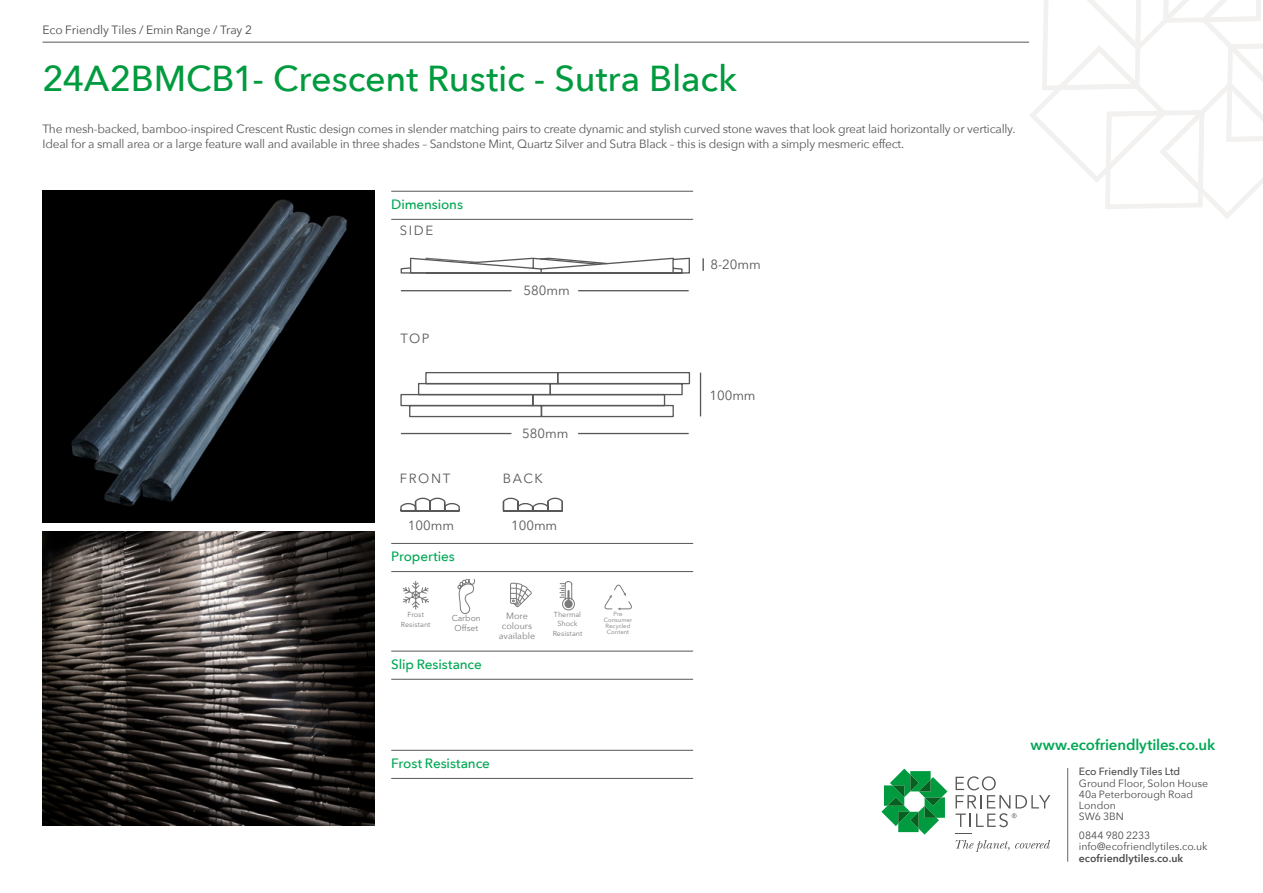
<style>
.page{position:relative;width:1263px;height:893px;background:#fff}
.page>*{position:absolute;margin:0;border:0;box-sizing:border-box;transform-origin:0 0}
.t1{font:500 36px "Avenir Next";letter-spacing:-.005em;color:#009b3e}
.t2{font:600 15px "Avenir Next";letter-spacing:-.01em;color:#00a754}
.t3{font:500 13.5px "Avenir Next";letter-spacing:-.01em;color:#00a754}
.t4{font:13.2px "Avenir Next";color:#575756}
.t5{font:12px/15px "Avenir Next";letter-spacing:-.02em;color:#575756}
.t6{font:12px "Avenir Next";letter-spacing:-.005em;color:#4a4a49}
.t7{font:10.5px/11.2px "Avenir Next";color:#4a4a49}
.t8{font:600 10.5px "Avenir Next";letter-spacing:.005em;color:#4a4a49}
.t9{font:500 10.5px "Avenir Next";color:#4a4a49}
.t10{font:9px/9.8px "Avenir Next";color:#7c7b7b;text-align:center}
.t11{font:8.55px/10.2px "Avenir Next";color:#7c7b7b;text-align:center}
.t12{font:7.2px/9.8px "Avenir Next";color:#7c7b7b;text-align:center}
.t13{font:6px/6px "Avenir Next";color:#7c7b7b;text-align:center}
</style>
<div class="page">
<svg style="left:881px;top:769px;width:66px;height:66px"></svg>
<svg style="left:955px;top:840px;width:95px;height:12px"></svg>
<svg style="left:955px;top:833px;width:17px;height:1px"></svg>
<svg style="left:955px;top:776px;width:95px;height:51px"></svg>
<hr style="left:1067px;top:768px;width:1px;height:94px;background:#4a4a49">
<svg style="left:1029px;top:0;width:234px;height:219px"></svg>
<svg style="left:702px;top:258px;width:2px;height:13px"></svg>
<hr style="left:700px;top:373px;width:1px;height:43px;background:#595858">
<hr style="left:578px;top:433px;width:111px;height:1px;background:#595858">
<hr style="left:401px;top:433px;width:110px;height:1px;background:#595858">
<svg style="left:400px;top:267px;width:291px;height:151px"></svg>
<svg style="left:409px;top:257px;width:282px;height:17px"></svg>
<svg style="left:400px;top:497px;width:60px;height:15px"></svg>
<svg style="left:502px;top:497px;width:61px;height:15px"></svg>
<hr style="left:391px;top:191px;width:302px;height:1px;background:#575756">
<hr style="left:391px;top:219px;width:302px;height:1px;background:#575756">
<hr style="left:391px;top:543px;width:302px;height:1px;background:#575756">
<hr style="left:391px;top:571px;width:302px;height:1px;background:#575756">
<hr style="left:391px;top:651px;width:302px;height:1px;background:#575756">
<hr style="left:391px;top:679px;width:302px;height:1px;background:#575756">
<hr style="left:391px;top:750px;width:302px;height:1px;background:#575756">
<hr style="left:391px;top:778px;width:302px;height:1px;background:#575756">
<svg style="left:402px;top:581px;width:27px;height:29px"></svg>
<svg style="left:457px;top:579px;width:18px;height:35px"></svg>
<svg style="left:510px;top:583px;width:22px;height:24px"></svg>
<svg style="left:559px;top:581px;width:16px;height:29px"></svg>
<svg style="left:604px;top:584px;width:28px;height:26px"></svg>
<img style="left:43px;top:191px;width:331px;height:331px">
<img style="left:43px;top:531px;width:331px;height:294px">
<hr style="left:43px;top:42px;width:986px;height:1px;background:#575756">
<p class="t6" style="left:43px;top:20px;width:211px">Eco Friendly Tiles / Emin Range / Tray 2</p>
<h1 class="t1" style="left:43px;top:48px;width:696px">24A2BMCB1- Crescent Rustic - Sutra Black</h1>
<p class="t5" style="left:43px;top:121px;width:974px">The mesh-backed, bamboo-inspired Crescent Rustic design comes in slender matching pairs to create dynamic and stylish curved stone waves that look great laid horizontally or vertically.<br>Ideal for a small area or a large feature wall and available in three shades – Sandstone Mint, Quartz Silver and Sutra Black – this is design with a simply mesmeric effect.</p>
<p class="t3" style="left:391px;top:193px;width:73px">Dimensions</p>
<p class="t4" style="left:400px;top:219px;width:35px">SIDE</p>
<p class="t4" style="left:400px;top:327px;width:31px">TOP</p>
<p class="t4" style="left:523px;top:279px;width:48px">580mm</p>
<p class="t4" style="left:522px;top:422px;width:48px">580mm</p>
<p class="t4" style="left:400px;top:467px;width:52px">FRONT</p>
<p class="t4" style="left:503px;top:467px;width:42px">BACK</p>
<p class="t4" style="left:408px;top:515px;width:48px">100mm</p>
<p class="t4" style="left:511px;top:515px;width:48px">100mm</p>
<p class="t3" style="left:391px;top:545px;width:65px">Properties</p>
<p class="t12" style="left:401px;top:609px;width:31px">Frost<br>Resistant</p>
<p class="t11" style="left:452px;top:612px;width:31px">Carbon<br>Offset</p>
<p class="t10" style="left:499px;top:611px;width:38px">More colours available</p>
<p class="t12" style="left:553px;top:609px;width:31px">Thermal<br>Shock<br>Resistant</p>
<p class="t13" style="left:604px;top:610px;width:30px">Pre<br>Consumer<br>Recycled<br>Content</p>
<p class="t3" style="left:391px;top:653px;width:92px">Slip Resistance</p>
<p class="t4" style="left:710px;top:253px;width:52px">8-20mm</p>
<p class="t4" style="left:709px;top:384px;width:48px">100mm</p>
<p class="t3" style="left:391px;top:752px;width:100px">Frost Resistance</p>
<p class="t2" style="left:1030px;top:731px;width:186px">www.ecofriendlytiles.co.uk</p>
<p class="t9" style="left:1079px;top:763px;width:103px">Eco Friendly Tiles Ltd</p>
<p class="t7" style="left:1079px;top:777px;width:131px">Ground Floor, Solon House<br>40a Peterborough Road<br>London<br>SW6 3BN</p>
<p class="t7" style="left:1079px;top:829px;width:130px">0844 980 2233 info@ecofriendlytiles.co.uk</p>
<p class="t8" style="left:1079px;top:849px;width:106px">ecofriendlytiles.co.uk</p>
</div>
